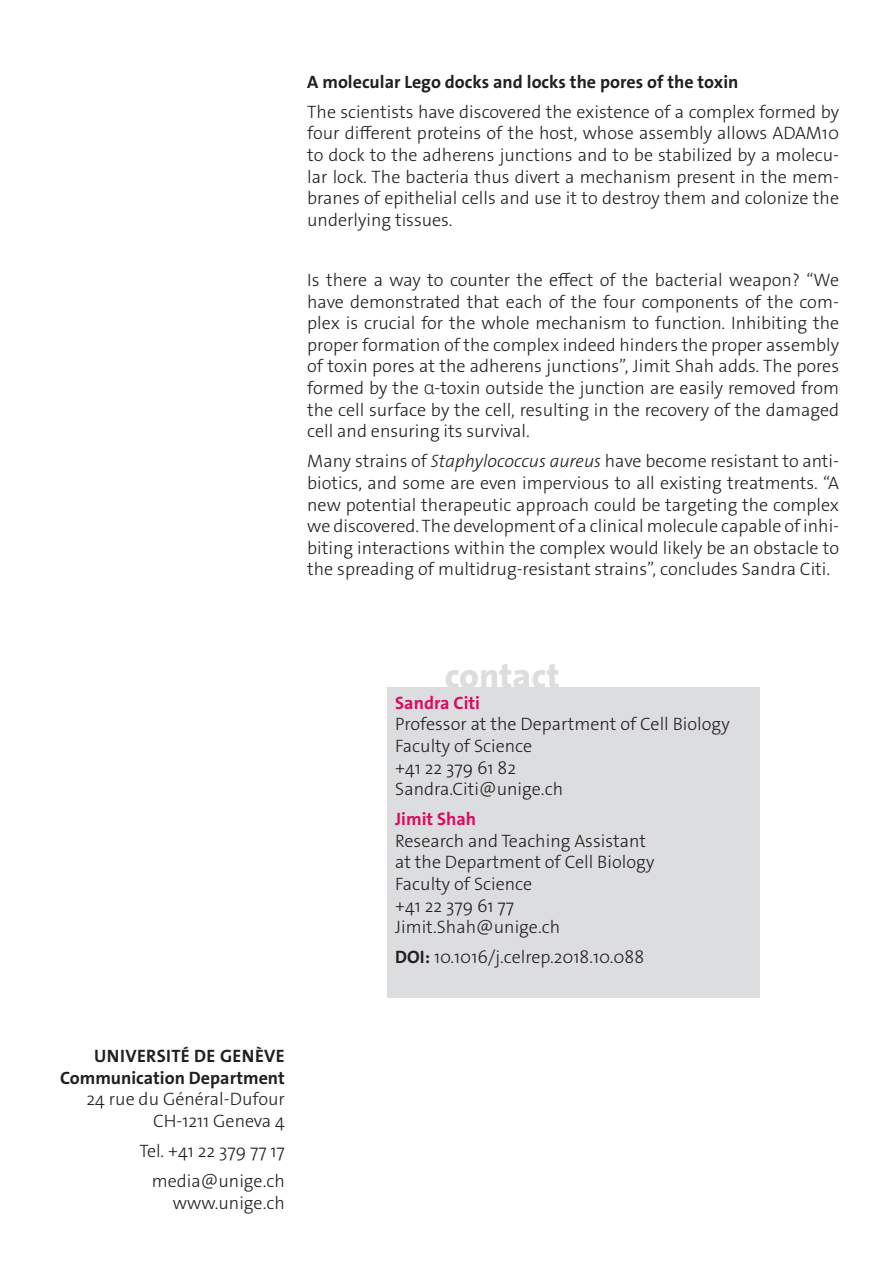
<style>
.page{position:relative;width:893px;height:1263px;background:#fff}
.page>*{position:absolute;margin:0;border:0;box-sizing:border-box;transform-origin:0 0}
._4__texte_courant{font:800 35.7px "The Sans Os F";color:#dcdddf}
._4__texte_courant-2{font:300 18px/21.6px "The Sans Os F";color:#231f20;text-align:justify}
.texte_courant{font:300 18px/21.6px "The Sans Os F";color:#231f20;text-align:right}
._4__texte_courant-3{font:700 18px "The Sans Os F";color:#231f20}
.texte_courant-2{font:700 18px "The Sans Os F";letter-spacing:.02em;color:#231f20}
.s1{font-family:"Noto Sans"}
.s2{font-style:italic}
.s3{font-weight:700}
.s4{font-weight:700;color:#db0a62}
</style>
<div class="page">
<div style="left:387px;top:687px;width:373px;height:310px;background:#dcdddf"></div>
<p class="_4__texte_courant-3" style="left:307px;top:70px;width:433px">A molecular Lego docks and locks the pores of the toxin</p>
<p class="_4__texte_courant-2" style="left:307px;top:101px;width:533px">The scientists have discovered the existence of a complex formed by four different proteins of the host, whose assembly allows ADAM10 to dock to the adherens junctions and to be stabilized by a molecu&shy;lar lock. The bacteria thus divert a mechanism present in the mem&shy;branes of epithelial cells and use it to destroy them and colonize the underlying tissues.</p>
<p class="_4__texte_courant-2" style="left:307px;top:269px;width:533px">Is there a way to counter the effect of the bacterial weapon? “We have demonstrated that each of the four components of the com&shy;plex is crucial for the whole mechanism to function. Inhibiting the proper formation of the complex indeed hinders the proper assembly of toxin pores at the adherens junctions”, Jimit Shah adds. The pores formed by the <span class="s1">α</span>-toxin outside the junction are easily removed from the cell surface by the cell, resulting in the recovery of the damaged cell and ensuring its survival.</p>
<p class="_4__texte_courant-2" style="left:307px;top:451px;width:533px">Many strains of <span class="s2">Staphylococcus aureus</span> have become resistant to anti&shy;biotics, and some are even impervious to all existing treatments. “A new potential therapeutic approach could be targeting the complex we discovered. The development of a clinical molecule capable of inhi&shy;biting interactions within the complex would likely be an obstacle to the spreading of multidrug-resistant strains”, concludes Sandra Citi.</p>
<p class="texte_courant-2" style="left:94px;top:1044px;width:192px">UNIVERSITÉ DE GENÈVE</p>
<p class="texte_courant" style="left:60px;top:1067px;width:226px"><span class="s3">Communication Department<br></span>24 rue du Général-Dufour<br>CH-1211 Geneva 4</p>
<p class="texte_courant" style="left:139px;top:1140px;width:147px">Tel. +41 22 379 77 17</p>
<p class="texte_courant" style="left:152px;top:1170px;width:135px">media@unige.ch www.unige.ch</p>
<p class="_4__texte_courant" style="left:445px;top:653px;width:116px">contact</p>
<p class="_4__texte_courant-2" style="left:395px;top:692px;width:336px;text-align:left"><span class="s4">Sandra Citi<br></span>Professor at the Department of Cell Biology<br>Faculty of Science<br>+41 22 379 61 82<br>Sandra.Citi@unige.ch</p>
<p class="_4__texte_courant-2" style="left:395px;top:808px;width:261px;text-align:left"><span class="s4">Jimit Shah<br></span>Research and Teaching Assistant at the Department of Cell Biology<br>Faculty of Science<br>+41 22 379 61 77<br>Jimit.Shah@unige.ch</p>
<p class="_4__texte_courant-2" style="left:395px;top:947px;width:250px"><span class="s3">DOI:</span> 10.1016/j.celrep.2018.10.088</p>
</div>
